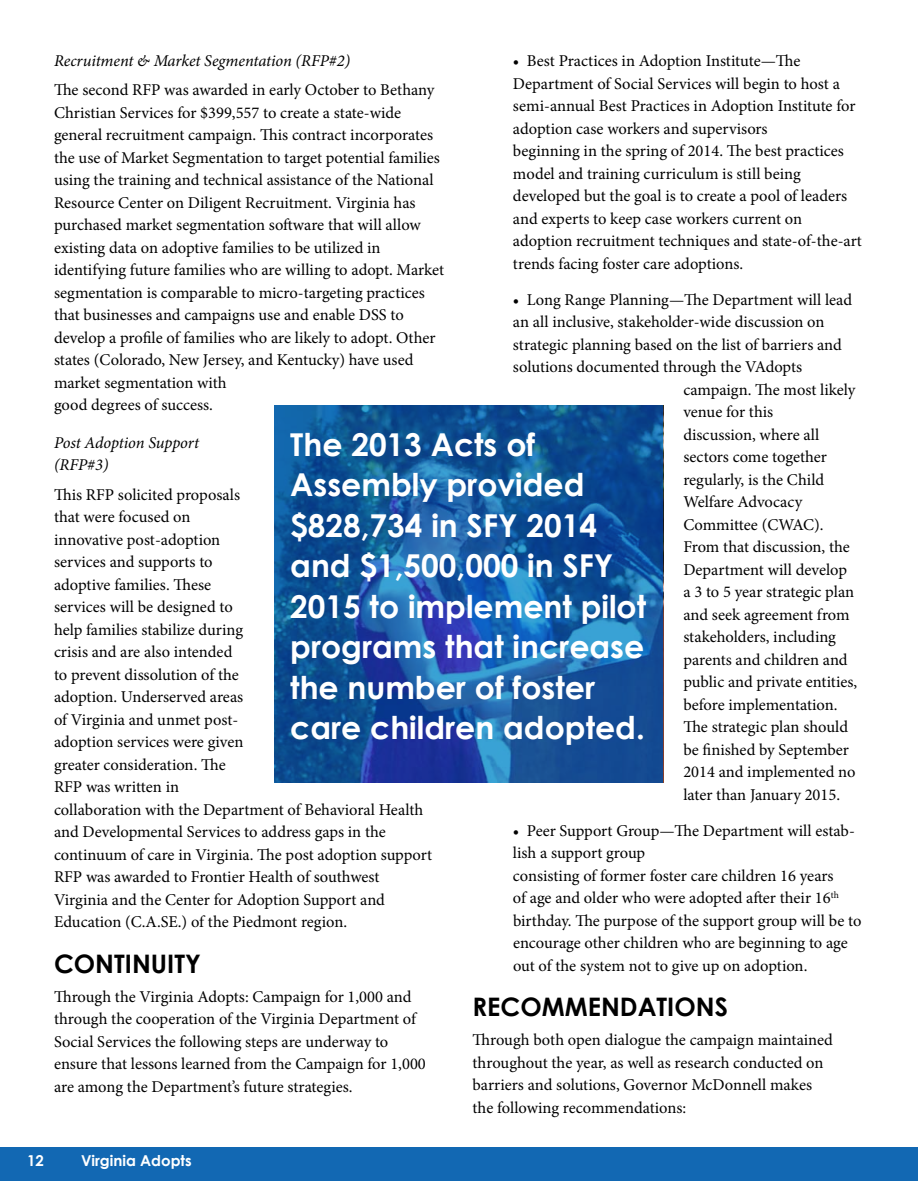
<style>
.page{position:relative;width:918px;height:1188px;background:#fff}
.page>*{position:absolute;margin:0;border:0;box-sizing:border-box;transform-origin:0 0}
.t1{font:700 31.5px/40.5px "Century Gothic";color:#fff}
.t2{font:700 25.5px "Century Gothic";color:#000}
.t3{font:16.5px/22.5px "Minion Pro";color:#000}
.t4{font:italic 16.5px/22.5px "Minion Pro";letter-spacing:-.01em;color:#000}
.t5{font:700 15px "Century Gothic";color:#fff}
</style>
<div class="page">
<div style="left:0;top:1148px;width:918px;height:33px;background:#1268b3"></div>
<img style="left:274px;top:405px;width:389px;height:378px">
<p class="t3" style="left:513px;top:50px;width:351px">• Best Practices in Adoption Institute—The Department of Social Services will begin to host a semi-annual Best Practices in Adoption Institute for adoption case workers and supervisors<br>beginning in the spring of 2014. The best practices model and training curriculum is still being developed but the goal is to create a pool of leaders and experts to keep case workers current on adoption recruitment techniques and state-of-the-art trends facing foster care adoptions.</p>
<p class="t3" style="left:513px;top:288px;width:341px">• Long Range Planning—The Department will lead</p>
<p class="t3" style="left:513px;top:311px;width:313px">an all inclusive, stakeholder-wide discussion on</p>
<p class="t3" style="left:513px;top:333px;width:330px">strategic planning based on the list of barriers and</p>
<p class="t3" style="left:513px;top:356px;width:291px">solutions documented through the VAdopts</p>
<p class="t3" style="left:683px;top:378px;width:174px">campaign. The most likely</p>
<p class="t3" style="left:683px;top:401px;width:91px">venue for this</p>
<p class="t3" style="left:683px;top:423px;width:137px">discussion, where all</p>
<p class="t3" style="left:683px;top:446px;width:145px">sectors come together</p>
<p class="t3" style="left:683px;top:468px;width:142px">regularly, is the Child</p>
<p class="t3" style="left:683px;top:491px;width:120px">Welfare Advocacy</p>
<p class="t3" style="left:683px;top:513px;width:142px">Committee (CWAC).</p>
<p class="t3" style="left:683px;top:536px;width:168px">From that discussion, the</p>
<p class="t3" style="left:683px;top:558px;width:165px">Department will develop</p>
<p class="t3" style="left:683px;top:581px;width:172px">a 3 to 5 year strategic plan</p>
<p class="t3" style="left:683px;top:603px;width:168px">and seek agreement from</p>
<p class="t3" style="left:683px;top:626px;width:154px">stakeholders, including</p>
<p class="t3" style="left:683px;top:648px;width:166px">parents and children and</p>
<p class="t3" style="left:683px;top:671px;width:175px">public and private entities,</p>
<p class="t3" style="left:683px;top:693px;width:156px">before implementation.</p>
<p class="t3" style="left:683px;top:716px;width:166px">The strategic plan should</p>
<p class="t3" style="left:683px;top:738px;width:167px">be finished by September</p>
<p class="t3" style="left:683px;top:761px;width:174px">2014 and implemented no</p>
<p class="t3" style="left:683px;top:783px;width:158px">later than January 2015.</p>
<p class="t3" style="left:513px;top:819px;width:350px">• Peer Support Group—The Department will estab&shy;lish a support group<br>consisting of former foster care children 16 years<br>of age and older who were adopted after their 16<sup>th </sup>birthday. The purpose of the support group will be to encourage other children who are beginning to age out of the system not to give up on adoption.</p>
<h2 class="t2" style="left:472px;top:987px;width:257px">RECOMMENDATIONS</h2>
<p class="t3" style="left:472px;top:1029px;width:362px">Through both open dialogue the campaign maintained throughout the year, as well as research conducted on barriers and solutions, Governor McDonnell makes the following recommendations:</p>
<p class="t4" style="left:54px;top:49px;width:298px">Recruitment &amp; Market Segmentation (RFP#2)</p>
<p class="t3" style="left:54px;top:79px;width:392px">The second RFP was awarded in early October to Bethany Christian Services for $399,557 to create a state-wide general recruitment campaign. This contract incorporates the use of Market Segmentation to target potential families using the training and technical assistance of the National Resource Center on Diligent Recruitment. Virginia has purchased market segmentation software that will allow existing data on adoptive families to be utilized in identifying future families who are willing to adopt. Market segmentation is comparable to micro-targeting practices that businesses and campaigns use and enable DSS to develop a profile of families who are likely to adopt. Other states (Colorado, New Jersey, and Kentucky) have used market segmentation with<br>good degrees of success.</p>
<p class="t4" style="left:54px;top:431px;width:147px">Post Adoption Support (RFP#3)</p>
<p class="t3" style="left:54px;top:483px;width:380px">This RFP solicited proposals<br>that were focused on<br>innovative post-adoption<br>services and supports to<br>adoptive families. These<br>services will be designed to<br>help families stabilize during<br>crisis and are also intended<br>to prevent dissolution of the<br>adoption. Underserved areas<br>of Virginia and unmet post-<br>adoption services were given<br>greater consideration. The<br>RFP was written in<br>collaboration with the Department of Behavioral Health and Developmental Services to address gaps in the continuum of care in Virginia. The post adoption support RFP was awarded to Frontier Health of southwest Virginia and the Center for Adoption Support and Education (C.A.SE.) of the Piedmont region.</p>
<h2 class="t2" style="left:54px;top:944px;width:148px">CONTINUITY</h2>
<p class="t3" style="left:54px;top:985px;width:373px">Through the Virginia Adopts: Campaign for 1,000 and through the cooperation of the Virginia Department of Social Services the following steps are underway to ensure that lessons learned from the Campaign for 1,000 are among the Department’s future strategies.</p>
<h1 class="t1" style="left:290px;top:423px;width:357px">The 2013 Acts of<br>Assembly provided $828,734 in SFY 2014 and $1,500,000 in SFY<br>2015 to implement pilot programs that increase the number of foster care children adopted.</h1>
<p class="t5" style="left:27px;top:1149px;width:18px">12</p>
<p class="t5" style="left:81px;top:1149px;width:112px">Virginia Adopts</p>
</div>
